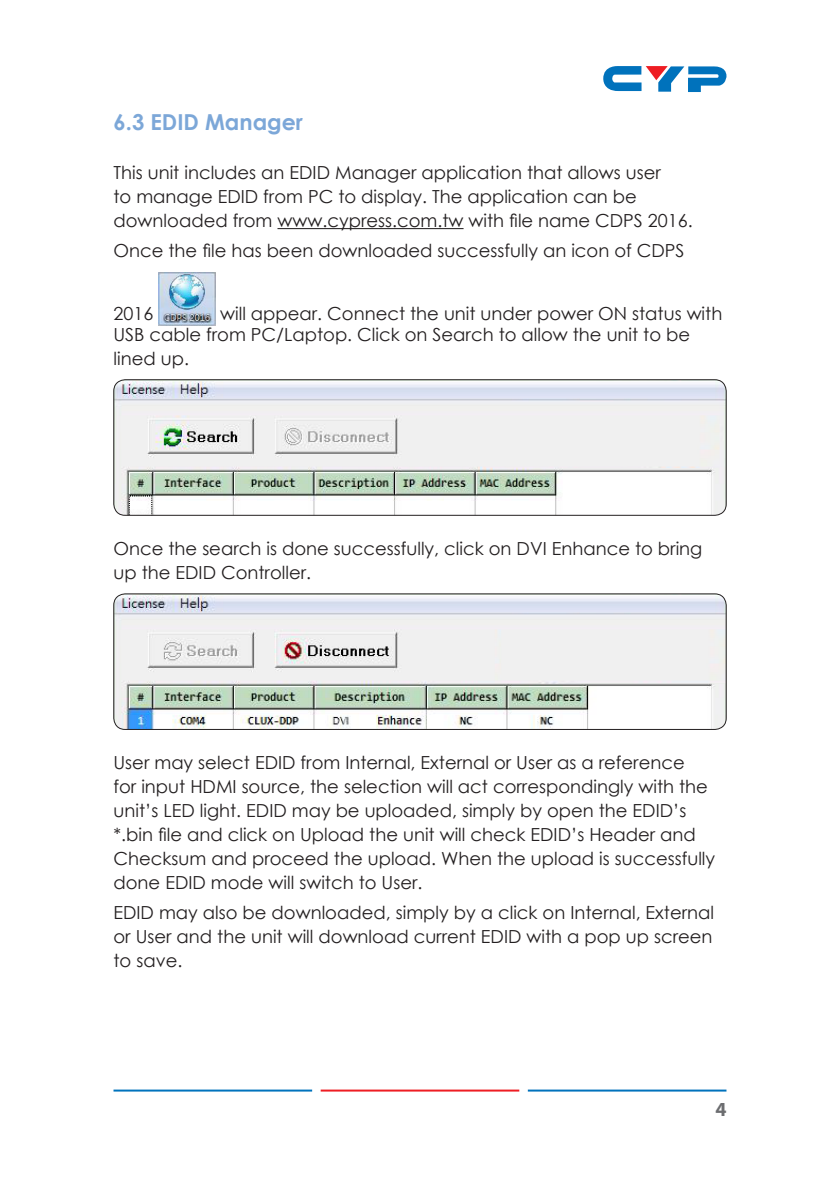
<style>
.page{position:relative;width:840px;height:1191px;background:#fff}
.page>*{position:absolute;margin:0;border:0;box-sizing:border-box;transform-origin:0 0}
.Sub_Header{font:700 22px "Century Gothic";color:#7ca7d8}
.t1{font:700 20px "Myriad Pro";color:#6c6d70}
.Paragraph{font:18px/24px "Century Gothic";color:#231f20}
</style>
<div class="page">
<svg style="left:603px;top:66px;width:123px;height:26px"></svg>
<hr style="left:113px;top:1089px;width:199px;height:2px;background:#0073bd">
<hr style="left:527px;top:1089px;width:199px;height:2px;background:#0072bc">
<hr style="left:320px;top:1089px;width:199px;height:2px;background:#ee1d23">
<hr style="left:277px;top:228px;width:186px;height:1px;background:#231f20">
<img style="left:158px;top:272px;width:57px;height:53px">
<img style="left:114px;top:380px;width:611px;height:135px">
<div style="left:113px;top:379px;width:613px;height:136px;border:1px solid #231f20;border-radius:11px"></div>
<img style="left:114px;top:594px;width:611px;height:135px">
<div style="left:113px;top:593px;width:613px;height:136px;border:1px solid #231f20;border-radius:11px"></div>
<p class="Sub_Header" style="left:113px;top:105px;width:191px">6.3 EDID Manager</p>
<p class="Paragraph" style="left:113px;top:160px;width:580px">This unit includes an EDID Manager application that allows user<br>to manage EDID from PC to display. The application can be downloaded from www.cypress.com.tw with file name CDPS 2016.</p>
<p class="Paragraph" style="left:113px;top:238px;width:572px">Once the file has been downloaded successfully an icon of CDPS</p>
<p class="Paragraph" style="left:113px;top:303px;width:610px;line-height:21px;text-indent:107px">will appear. Connect the unit under power ON status with<br>USB cable from PC/Laptop. Click on Search to allow the unit to be</p>
<p class="Paragraph" style="left:113px;top:346px;width:77px">lined up.</p>
<p class="Paragraph" style="left:113px;top:301px;width:41px">2016</p>
<p class="Paragraph" style="left:113px;top:536px;width:590px">Once the search is done successfully, click on DVI Enhance to bring up the EDID Controller.</p>
<p class="Paragraph" style="left:113px;top:750px;width:603px">User may select EDID from Internal, External or User as a reference<br>for input HDMI source, the selection will act correspondingly with the unit’s LED light. EDID may be uploaded, simply by open the EDID’s *.bin file and click on Upload the unit will check EDID’s Header and Checksum and proceed the upload. When the upload is successfully done EDID mode will switch to User.</p>
<p class="Paragraph" style="left:113px;top:900px;width:601px;text-align:justify">EDID may also be downloaded, simply by a click on Internal, External or User and the unit will download current EDID with a pop up screen to save.</p>
<p class="t1" style="left:715px;top:1096px;width:13px">4</p>
</div>
